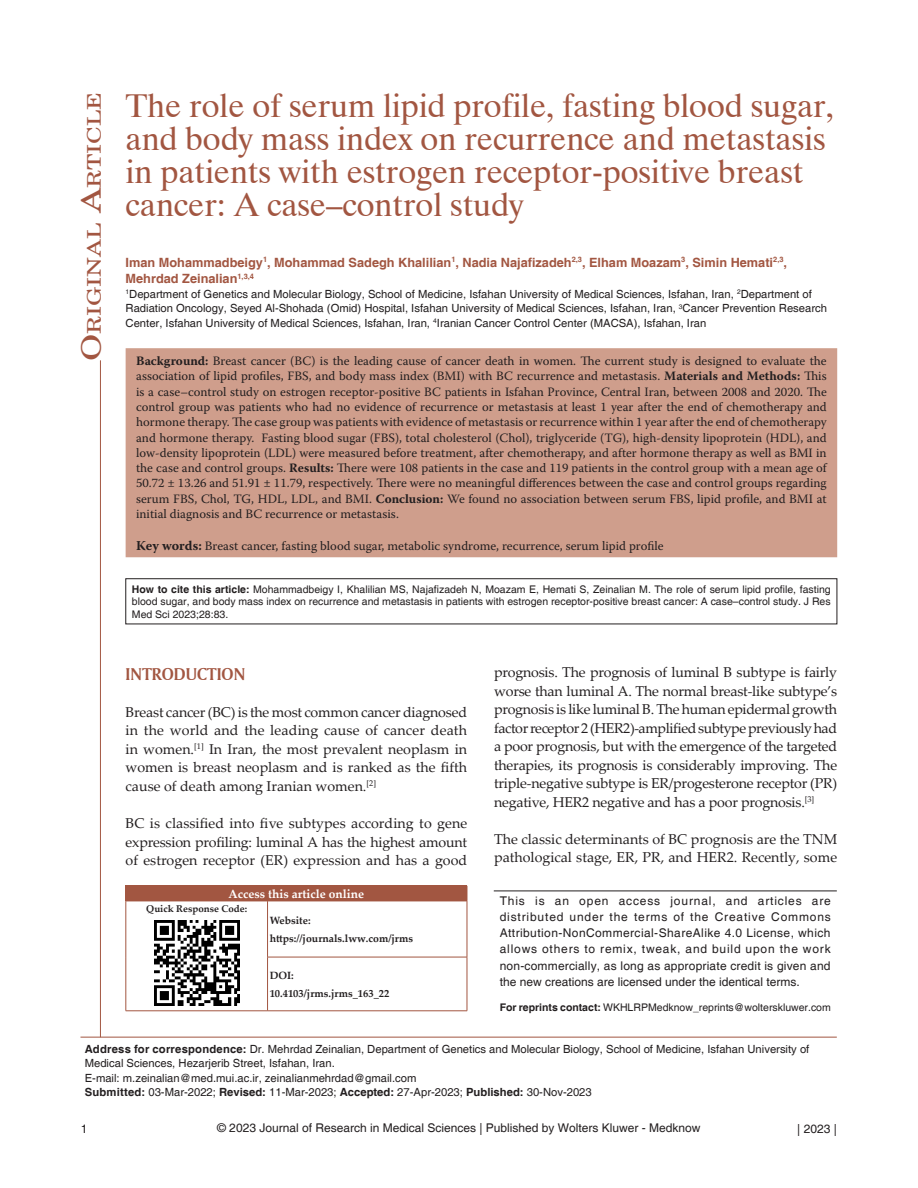
<style>
.page{position:relative;width:918px;height:1188px;background:#fff}
.page>*{position:absolute;margin:0;border:0;box-sizing:border-box;transform-origin:0 0}
.AT{font:33px/33px "Dutch 801 BT";letter-spacing:-.005em;color:#a25641}
.AH{font:18.9px "New Century Schlbk";color:#a25641;scale:1.3 1}
.t1{font:18px "Amerigo BT Bold A";color:#a25641}
.TX{font:14.25px/18.6px "Palatino Linotype";color:#231f20;text-align:justify}
.ABS{font:12.75px/15.3px "Warnock Pro";color:#231f20;text-align:justify}
.AU{font:700 12.75px/16.5px "Helvetica";color:#a25641}
.KWD{font:12.75px "Warnock Pro";color:#231f20}
.C{font:12px/16.2px "Helvetica";color:#231f20;text-align:justify}
.AAO{font:700 12px "Palatino Linotype";color:#fff}
.AFF{font:11.25px/14.7px "Helvetica";color:#231f20}
.ADD{font:11.25px/14.5px "Helvetica";color:#231f20}
.HIS{font:11.25px "Helvetica";color:#231f20}
.HTC{font:10.5px/12.6px "Helvetica";color:#231f20;text-align:justify}
.Web{font:700 10.5px/18.5px "Palatino Linotype";color:#231f20}
.C-2{font:10.5px "Helvetica";color:#231f20}
.QRC{font:700 9.75px "Palatino Linotype";color:#231f20}
.s1{font-size:27px}
.s2{font-weight:700}
.s3{font-weight:700;font-size:13.5px}
</style>
<div class="page">
<div style="left:126px;top:349px;width:710px;height:208px;background:#cf9e8c"></div>
<div style="left:126px;top:348px;width:711px;height:209px;border:2px solid #cf9e8c"></div>
<div style="left:126px;top:886px;width:341px;height:15px;background:#a25641"></div>
<svg style="left:467px;top:886px;width:1px;height:15px"></svg>
<hr style="left:126px;top:901px;width:1px;height:56px;background:#a25641">
<hr style="left:126px;top:957px;width:1px;height:54px;background:#a25641">
<hr style="left:126px;top:901px;width:142px;height:1px;background:#a25641">
<hr style="left:267px;top:901px;width:1px;height:56px;background:#a25641">
<hr style="left:268px;top:901px;width:199px;height:1px;background:#a25641">
<hr style="left:467px;top:901px;width:1px;height:56px;background:#a25641">
<hr style="left:126px;top:1011px;width:142px;height:1px;background:#a25641">
<hr style="left:267px;top:957px;width:1px;height:54px;background:#a25641">
<hr style="left:267px;top:957px;width:200px;height:1px;background:#a25641">
<hr style="left:467px;top:957px;width:1px;height:54px;background:#a25641">
<hr style="left:268px;top:1011px;width:199px;height:1px;background:#a25641">
<img style="left:154px;top:920px;width:85px;height:85px">
<hr style="left:494px;top:891px;width:343px;height:1px;background:#231f20">
<hr style="left:100px;top:360px;width:1px;height:677px;background:#a25641">
<hr style="left:80px;top:1037px;width:757px;height:1px;background:#a25641">
<p class="AH" style="left:83px;top:361px;width:209px;rotate:-90deg"><span class="s1">O</span>riginal <span class="s1">A</span>rticle</p>
<p class="AT" style="left:126px;top:89px;width:710px">The role of serum lipid profile, fasting blood sugar, and body mass index on recurrence and metastasis in patients with estrogen receptor‑positive breast cancer: A case–control study</p>
<p class="AU" style="left:126px;top:254px;width:663px">Iman Mohammadbeigy<sup>1</sup>, Mohammad Sadegh Khalilian<sup>1</sup>, Nadia Najafizadeh<sup>2,3</sup>, Elham Moazam<sup>3</sup>, Simin Hemati<sup>2,3</sup>,<br>Mehrdad Zeinalian<sup>1,3,4</sup></p>
<p class="AFF" style="left:126px;top:287px;width:703px"><sup>1</sup>Department of Genetics and Molecular Biology, School of Medicine, Isfahan University of Medical Sciences, Isfahan, Iran, <sup>2</sup>Department of<br>Radiation Oncology, Seyed Al‑Shohada (Omid) Hospital, Isfahan University of Medical Sciences, Isfahan, Iran, <sup>3</sup>Cancer Prevention Research<br>Center, Isfahan University of Medical Sciences, Isfahan, Iran, <sup>4</sup>Iranian Cancer Control Center (MACSA), Isfahan, Iran</p>
<p class="ABS" style="left:136px;top:353px;width:692px"><span class="s2">Background:</span> Breast cancer (BC) is the leading cause of cancer death in women. The current study is designed to evaluate the association of lipid profiles, FBS, and body mass index (BMI) with BC recurrence and metastasis. <span class="s2">Materials and Methods:</span> This is a case–control study on estrogen receptor‑positive BC patients in Isfahan Province, Central Iran, between 2008 and 2020. The control group was patients who had no evidence of recurrence or metastasis at least 1 year after the end of chemotherapy and hormone therapy. The case group was patients with evidence of metastasis or recurrence within 1 year after the end of chemotherapy and hormone therapy. Fasting blood sugar (FBS), total cholesterol (Chol), triglyceride (TG), high‑density lipoprotein (HDL), and low‑density lipoprotein (LDL) were measured before treatment, after chemotherapy, and after hormone therapy as well as BMI in the case and control groups. <span class="s2">Results:</span> There were 108 patients in the case and 119 patients in the control group with a mean age of 50.72 ± 13.26 and 51.91 ± 11.79, respectively. There were no meaningful differences between the case and control groups regarding serum FBS, Chol, TG, HDL, LDL, and BMI. <span class="s2">Conclusion:</span> We found no association between serum FBS, lipid profile, and BMI at initial diagnosis and BC recurrence or metastasis.</p>
<p class="KWD" style="left:136px;top:538px;width:529px"><span class="s3">Key words:</span> Breast cancer, fasting blood sugar, metabolic syndrome, recurrence, serum lipid profile</p>
<p class="HTC" style="left:132px;top:583px;width:700px"><span class="s2">How to cite this article:</span> Mohammadbeigy I, Khalilian MS, Najafizadeh N, Moazam E, Hemati S, Zeinalian M. The role of serum lipid profile, fasting blood sugar, and body mass index on recurrence and metastasis in patients with estrogen receptor‑positive breast cancer: A case–control study. J Res Med Sci 2023;28:83.</p>
<h1 class="t1" style="left:126px;top:663px;width:121px">INTRODUCTION</h1>
<p class="TX" style="left:126px;top:702px;width:343px">Breast cancer (BC) is the most common cancer diagnosed in the world and the leading cause of cancer death in women.<sup>[1]</sup> In Iran, the most prevalent neoplasm in women is breast neoplasm and is ranked as the fifth cause of death among Iranian women.<sup>[2]</sup></p>
<p class="TX" style="left:126px;top:813px;width:343px">BC is classified into five subtypes according to gene expression profiling: luminal A has the highest amount of estrogen receptor (ER) expression and has a good</p>
<p class="AAO" style="left:229px;top:885px;width:137px">Access this article online</p>
<p class="QRC" style="left:146px;top:902px;width:102px">Quick Response Code:</p>
<p class="Web" style="left:270px;top:910px;width:145px">Website: https://journals.lww.com/jrms</p>
<p class="Web" style="left:270px;top:965px;width:121px">DOI:<br>10.4103/jrms.jrms_163_22</p>
<p class="TX" style="left:494px;top:662px;width:345px">prognosis. The prognosis of luminal B subtype is fairly worse than luminal A. The normal breast‑like subtype’s prognosis is like luminal B. The human epidermal growth factor receptor 2 (HER2)‑amplified subtype previously had a poor prognosis, but with the emergence of the targeted therapies, its prognosis is considerably improving. The triple‑negative subtype is ER/progesterone receptor (PR) negative, HER2 negative and has a poor prognosis.<sup>[3]</sup></p>
<p class="TX" style="left:494px;top:829px;width:345px">The classic determinants of BC prognosis are the TNM pathological stage, ER, PR, and HER2. Recently, some</p>
<p class="C" style="left:500px;top:893px;width:333px">This is an open access journal, and articles are distributed under the terms of the Creative Commons Attribution‑NonCommercial‑ShareAlike 4.0 License, which allows others to remix, tweak, and build upon the work non‑commercially, as long as appropriate credit is given and the new creations are licensed under the identical terms.</p>
<p class="C-2" style="left:500px;top:1001px;width:333px"><span class="s2">For reprints contact:</span> WKHLRPMedknow_reprints@wolterskluwer.com</p>
<p class="ADD" style="left:85px;top:1042px;width:726px"><span class="s2">Address for correspondence:</span> Dr. Mehrdad Zeinalian, Department of Genetics and Molecular Biology, School of Medicine, Isfahan University of<br>Medical Sciences, Hezarjerib Street, Isfahan, Iran.<br>E‑mail: m.zeinalian@med.mui.ac.ir, zeinalianmehrdad@gmail.com</p>
<p class="HIS" style="left:85px;top:1086px;width:509px"><span class="s2">Submitted:</span> 03‑Mar‑2022; <span class="s2">Revised:</span> 11‑Mar‑2023; <span class="s2">Accepted:</span> 27‑Apr‑2023; <span class="s2">Published:</span> 30-Nov-2023</p>
<p class="C" style="left:81px;top:1122px;width:8px">1</p>
<p class="C" style="left:217px;top:1121px;width:485px">© 2023 Journal of Research in Medical Sciences | Published by Wolters Kluwer - Medknow</p>
<p class="C" style="left:797px;top:1121px;width:41px">| 2023 |</p>
</div>
